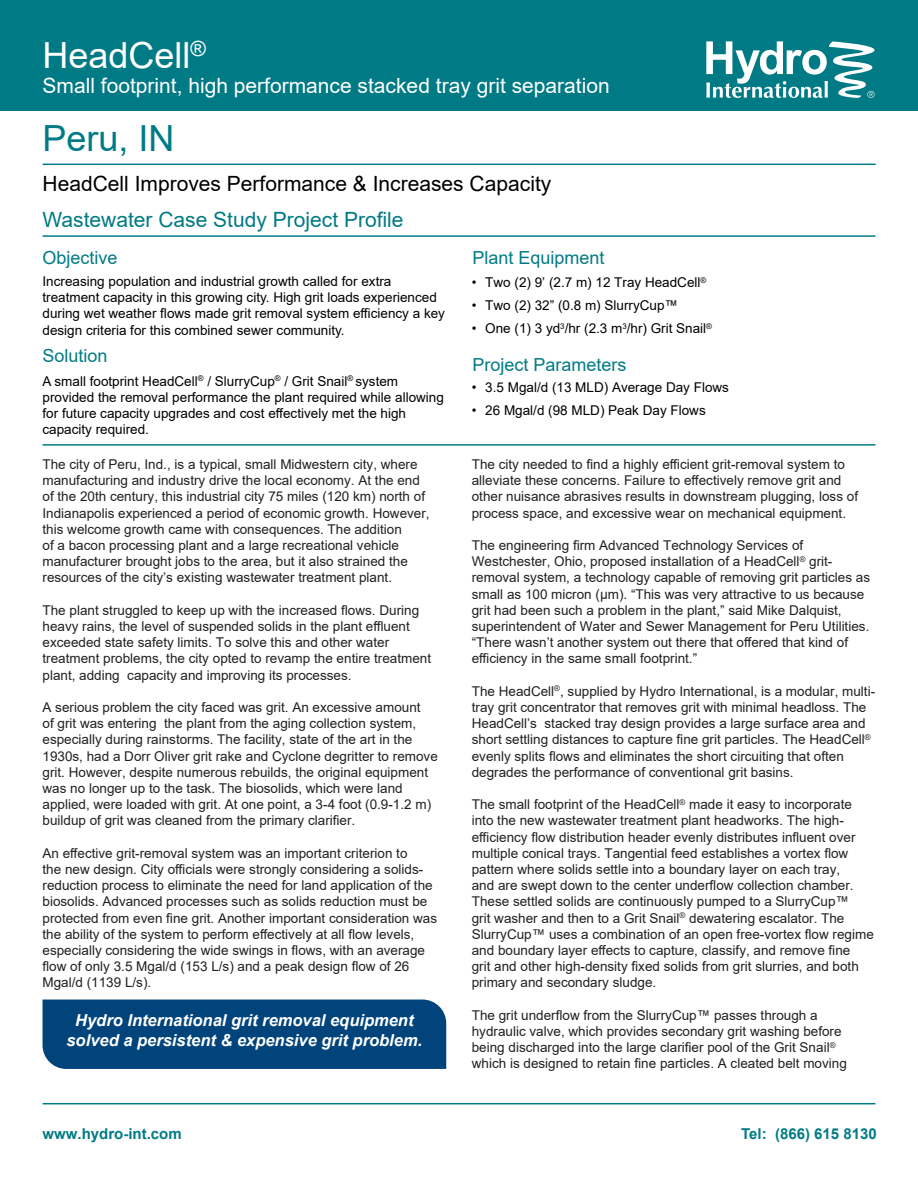
<style>
.page{position:relative;width:918px;height:1188px;background:#fff}
.page>*{position:absolute;margin:0;border:0;box-sizing:border-box;transform-origin:0 0}
.Body_Text{font:36px "Arial";color:#fff}
.Page_Header{font:36px "Arial";color:#007b85}
.Body_Text-2{font:21px "Arial";color:#fff}
.Body_Text-3{font:21px "Arial";color:#000}
.Sub_Header{font:21px "Arial";color:#007b85}
.L2_Title{font:18px "Arial";color:#007b85}
.t1{font:italic 700 16.5px/19.8px "Arial";color:#fff;text-align:center}
.t2{font:700 15px "Arial";color:#007b85}
.Gray_Body_Text{font:13.5px/16.2px "Arial";color:#231f20}
.Body_Text-4{font:13.5px/16.2px "Arial";color:#000}
</style>
<div class="page">
<hr style="left:43px;top:1103px;width:832px;height:1px;background:#007b85">
<hr style="left:43px;top:444px;width:832px;height:2px;background:#007b85">
<hr style="left:43px;top:164px;width:833px;height:1px;background:#007b85">
<hr style="left:43px;top:235px;width:832px;height:2px;background:#007b85">
<div style="left:0;top:0;width:918px;height:110px;background:#007b85"></div>
<svg style="left:706px;top:41px;width:169px;height:57px"></svg>
<div style="left:43px;top:1000px;width:403px;height:69px;background:#00447b"></div>
<p class="Body_Text" style="left:43px;top:30px;width:165px">HeadCell<sup>®</sup></p>
<p class="Body_Text-2" style="left:43px;top:71px;width:569px">Small footprint, high performance stacked tray grit separation</p>
<p class="Page_Header" style="left:43px;top:113px;width:134px">Peru, IN</p>
<p class="Body_Text-3" style="left:43px;top:169px;width:510px">HeadCell Improves Performance &amp; Increases Capacity</p>
<p class="Sub_Header" style="left:43px;top:205px;width:363px">Wastewater Case Study Project Profile</p>
<p class="L2_Title" style="left:43px;top:245px;width:77px">Objective</p>
<p class="Body_Text-4" style="left:43px;top:273px;width:404px">Increasing population and industrial growth called for extra treatment capacity in this growing city. High grit loads experienced during wet weather flows made grit removal system efficiency a key design criteria for this combined sewer community.</p>
<p class="L2_Title" style="left:43px;top:343px;width:67px">Solution</p>
<p class="Body_Text-4" style="left:43px;top:373px;width:403px">A small footprint HeadCell<sup>®</sup> / SlurryCup<sup>®</sup> / Grit Snail<sup>®</sup> system provided the removal performance the plant required while allowing for future capacity upgrades and cost effectively met the high capacity required.</p>
<p class="Gray_Body_Text" style="left:43px;top:456px;width:389px">The city of Peru, Ind., is a typical, small Midwestern city, where manufacturing and industry drive the local economy. At the end of the 20th century, this industrial city 75 miles (120 km) north of Indianapolis experienced a period of economic growth. However, this welcome growth came with consequences. The addition<br>of a bacon processing plant and a large recreational vehicle manufacturer brought jobs to the area, but it also strained the resources of the city’s existing wastewater treatment plant.</p>
<p class="Gray_Body_Text" style="left:43px;top:602px;width:390px">The plant struggled to keep up with the increased flows. During heavy rains, the level of suspended solids in the plant effluent exceeded state safety limits. To solve this and other water treatment problems, the city opted to revamp the entire treatment plant, adding capacity and improving its processes.</p>
<p class="Gray_Body_Text" style="left:43px;top:699px;width:397px">A serious problem the city faced was grit. An excessive amount<br>of grit was entering the plant from the aging collection system, especially during rainstorms. The facility, state of the art in the 1930s, had a Dorr Oliver grit rake and Cyclone degritter to remove grit. However, despite numerous rebuilds, the original equipment was no longer up to the task. The biosolids, which were land applied, were loaded with grit. At one point, a 3-4 foot (0.9-1.2 m) buildup of grit was cleaned from the primary clarifier.</p>
<p class="Gray_Body_Text" style="left:43px;top:845px;width:396px">An effective grit-removal system was an important criterion to<br>the new design. City officials were strongly considering a solids&shy;reduction process to eliminate the need for land application of the biosolids. Advanced processes such as solids reduction must be protected from even fine grit. Another important consideration was the ability of the system to perform effectively at all flow levels, especially considering the wide swings in flows, with an average flow of only 3.5 Mgal/d (153 L/s) and a peak design flow of 26<br>Mgal/d (1139 L/s).</p>
<p class="t1" style="left:66px;top:1011px;width:357px">Hydro International grit removal equipment solved a persistent &amp; expensive grit problem.</p>
<p class="L2_Title" style="left:472px;top:245px;width:134px">Plant Equipment</p>
<p class="Body_Text-4" style="left:472px;top:274px;width:236px">• Two (2) 9’ (2.7 m) 12 Tray HeadCell<sup>®</sup></p>
<p class="Body_Text-4" style="left:472px;top:297px;width:208px">• Two (2) 32” (0.8 m) SlurryCup™</p>
<p class="Body_Text-4" style="left:472px;top:320px;width:242px">• One (1) 3 yd<sup>3</sup>/hr (2.3 m<sup>3</sup>/hr) Grit Snail<sup>®</sup></p>
<p class="L2_Title" style="left:472px;top:352px;width:156px">Project Parameters</p>
<p class="Body_Text-4" style="left:472px;top:379px;width:259px">• 3.5 Mgal/d (13 MLD) Average Day Flows</p>
<p class="Body_Text-4" style="left:472px;top:402px;width:236px">• 26 Mgal/d (98 MLD) Peak Day Flows</p>
<p class="Gray_Body_Text" style="left:472px;top:456px;width:388px">The city needed to find a highly efficient grit-removal system to alleviate these concerns. Failure to effectively remove grit and other nuisance abrasives results in downstream plugging, loss of process space, and excessive wear on mechanical equipment.</p>
<p class="Gray_Body_Text" style="left:472px;top:537px;width:400px">The engineering firm Advanced Technology Services of Westchester, Ohio, proposed installation of a HeadCell<sup>®</sup> grit&shy;removal system, a technology capable of removing grit particles as small as 100 micron (µm). “This was very attractive to us because grit had been such a problem in the plant,” said Mike Dalquist, superintendent of Water and Sewer Management for Peru Utilities. “There wasn’t another system out there that offered that kind of efficiency in the same small footprint.”</p>
<p class="Gray_Body_Text" style="left:472px;top:683px;width:405px">The HeadCell<sup>®</sup>, supplied by Hydro International, is a modular, multi&shy;tray grit concentrator that removes grit with minimal headloss. The HeadCell’s stacked tray design provides a large surface area and short settling distances to capture fine grit particles. The HeadCell<sup>® </sup>evenly splits flows and eliminates the short circuiting that often degrades the performance of conventional grit basins.</p>
<p class="Gray_Body_Text" style="left:472px;top:796px;width:404px">The small footprint of the HeadCell<sup>®</sup> made it easy to incorporate into the new wastewater treatment plant headworks. The high&shy;efficiency flow distribution header evenly distributes influent over multiple conical trays. Tangential feed establishes a vortex flow pattern where solids settle into a boundary layer on each tray,<br>and are swept down to the center underflow collection chamber.<br>These settled solids are continuously pumped to a SlurryCup™<br>grit washer and then to a Grit Snail<sup>®</sup> dewatering escalator. The SlurryCup™ uses a combination of an open free-vortex flow regime and boundary layer effects to capture, classify, and remove fine<br>grit and other high-density fixed solids from grit slurries, and both primary and secondary sludge.</p>
<p class="Gray_Body_Text" style="left:472px;top:1007px;width:377px">The grit underflow from the SlurryCup™ passes through a hydraulic valve, which provides secondary grit washing before being discharged into the large clarifier pool of the Grit Snail<sup>® </sup>which is designed to retain fine particles. A cleated belt moving</p>
<p class="t2" style="left:43px;top:1123px;width:141px">www.hydro-int.com</p>
<p class="t2" style="left:741px;top:1123px;width:137px">Tel: (866) 615 8130</p>
</div>
